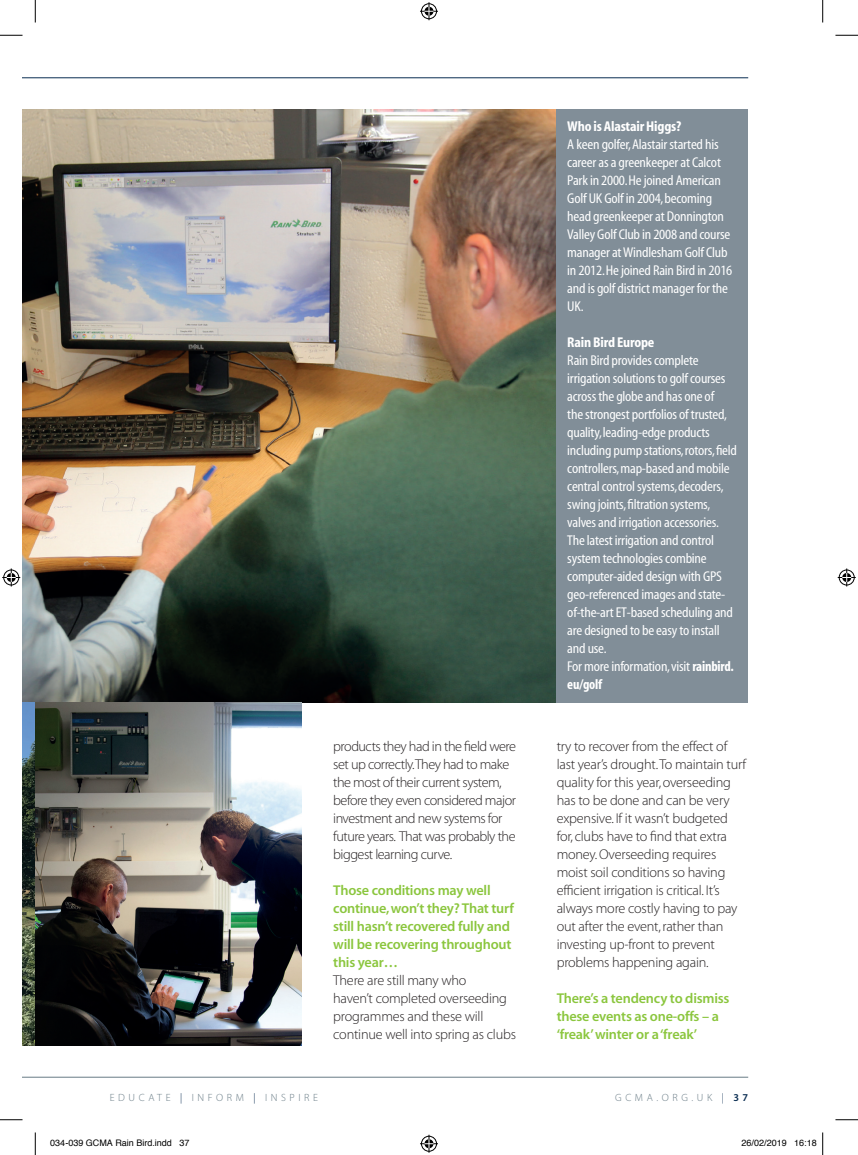
<style>
.page{position:relative;width:858px;height:1155px;background:#fff}
.page>*{position:absolute;margin:0;border:0;box-sizing:border-box;transform-origin:0 0}
.t1{font:14.25px/18px "Myriad MM 400 400";letter-spacing:-.015em;color:#fff}
.t2{font:14.25px/18px "Myriad MM 215 600";letter-spacing:-.015em;color:#231f20}
.t3{font:14.25px/18px "Myriad MM 215 600";letter-spacing:-.035em;color:#231f20}
.t4{font:14.25px/18px "Myriad MM 565 600";letter-spacing:-.015em;color:#8bc63e}
.t5{font:14.25px "Myriad MM 705 400";letter-spacing:-.015em;color:#fff}
.t6{font:14.25px "Myriad MM 705 300";letter-spacing:-.015em;color:#fff}
.t7{font:10.5px "Myriad MM 215 600";letter-spacing:.32em;color:#687b85}
.t8{font:10.5px "Myriad MM 215 600";letter-spacing:.34em;color:#687b85}
.t9{font:9px "Helvetica";color:#000}
.s1{font-family:"Myriad MM 705 300"}
.s2{color:#0a2d52}
.s3{font-family:"Myriad MM 565 600";color:#0a2d52}
</style>
<div class="page">
<hr style="left:22px;top:1077px;width:725px;height:1px;background:#687b85">
<hr style="left:22px;top:77px;width:725px;height:1px;background:#0a2d52">
<img style="left:22px;top:110px;width:534px;height:593px">
<img style="left:22px;top:703px;width:279px;height:342px">
<div style="left:556px;top:110px;width:191px;height:593px;background:#818e98"></div>
<svg style="left:0;top:35px;width:22px;height:1px"></svg>
<svg style="left:835px;top:35px;width:22px;height:1px"></svg>
<svg style="left:0;top:1119px;width:22px;height:1px"></svg>
<svg style="left:835px;top:1119px;width:22px;height:1px"></svg>
<svg style="left:35px;top:0;width:1px;height:23px"></svg>
<svg style="left:35px;top:1132px;width:1px;height:23px"></svg>
<svg style="left:822px;top:0;width:1px;height:23px"></svg>
<svg style="left:822px;top:1132px;width:1px;height:23px"></svg>
<svg style="left:420px;top:2px;width:18px;height:18px"></svg>
<svg style="left:420px;top:1135px;width:18px;height:18px"></svg>
<svg style="left:2px;top:568px;width:18px;height:18px"></svg>
<svg style="left:837px;top:568px;width:18px;height:18px"></svg>
<p class="t3" style="left:333px;top:738px;width:184px">products they had in the field were set up correctly.They had to make the most of their current system, before they even considered major investment and new systems for future years. That was probably the biggest learning curve.</p>
<p class="t4" style="left:333px;top:882px;width:182px">Those conditions may well continue, won’t they? That turf still hasn’t recovered fully and will be recovering throughout this year…</p>
<p class="t2" style="left:333px;top:972px;width:184px">There are still many who<br>haven’t completed overseeding programmes and these will continue well into spring as clubs</p>
<p class="t5" style="left:567px;top:119px;width:115px">Who is Alastair Higgs?</p>
<p class="t1" style="left:567px;top:136px;width:166px">A keen golfer, Alastair started his career as a greenkeeper at Calcot<br>Park in 2000. He joined American<br>Golf UK Golf in 2004, becoming head greenkeeper at Donnington<br>Valley Golf Club in 2008 and course manager at Windlesham Golf Club in 2012. He joined Rain Bird in 2016 and is golf district manager for the<br>UK.</p>
<p class="t5" style="left:567px;top:335px;width:89px">Rain Bird Europe</p>
<p class="t1" style="left:567px;top:352px;width:171px">Rain Bird provides complete irrigation solutions to golf courses across the globe and has one of<br>the strongest portfolios of trusted, quality, leading-edge products including pump stations, rotors, field controllers, map-based and mobile central control systems, decoders, swing joints, filtration systems, valves and irrigation accessories.<br>The latest irrigation and control system technologies combine computer-aided design with GPS geo-referenced images and state&shy;of-the-art ET-based scheduling and are designed to be easy to install and use.<br>For more information, visit <span class="s1">rainbird.</span></p>
<p class="t6" style="left:567px;top:677px;width:36px">eu/golf</p>
<p class="t2" style="left:556px;top:738px;width:191px">try to recover from the effect of last year’s drought. To maintain turf quality for this year, overseeding has to be done and can be very expensive. If it wasn’t budgeted for, clubs have to find that extra money. Overseeding requires moist soil conditions so having efficient irrigation is critical. It’s always more costly having to pay out after the event, rather than investing up-front to prevent problems happening again.</p>
<p class="t4" style="left:556px;top:990px;width:174px">There’s a tendency to dismiss these events as one-offs – a ‘freak’ winter or a ‘freak’</p>
<p class="t7" style="left:110px;top:1092px;width:209px">EDUCATE <span class="s2">|</span> INFORM <span class="s2">|</span> INSPIRE</p>
<p class="t8" style="left:615px;top:1092px;width:134px">GCMA.ORG.UK <span class="s2">|</span> <span class="s3">37</span></p>
<p class="t9" style="left:50px;top:1136px;width:141px">034-039 GCMA Rain Bird.indd 37</p>
<p class="t9" style="left:741px;top:1136px;width:77px">26/02/2019 16:18</p>
</div>
